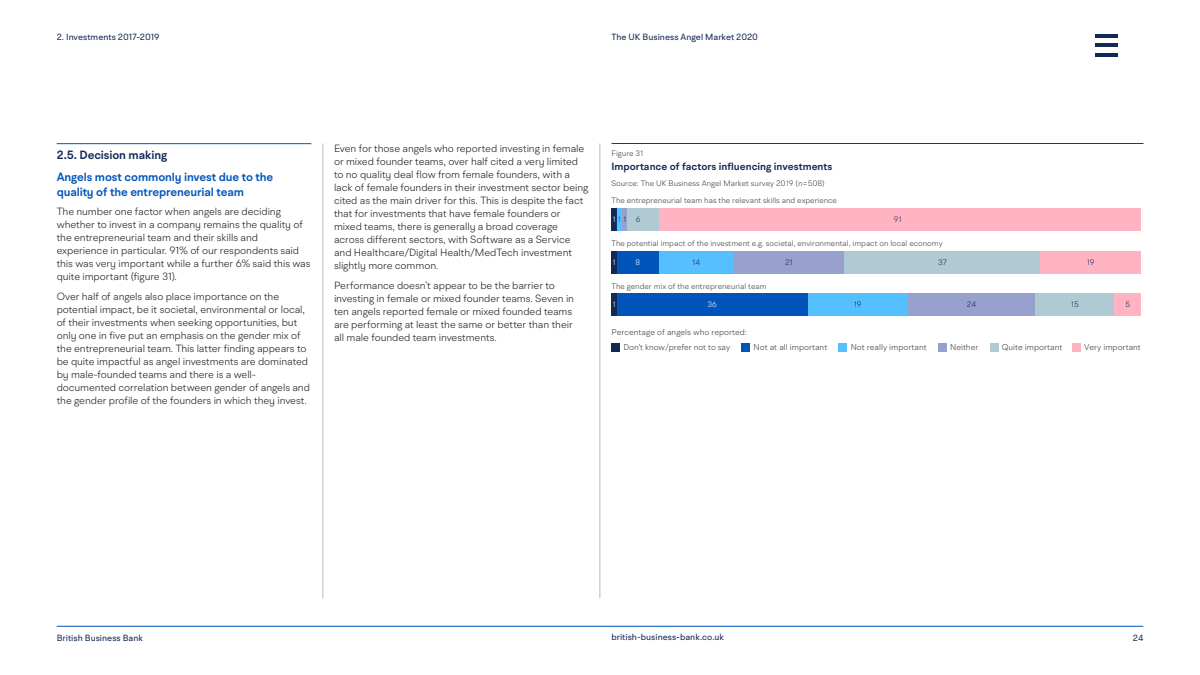
<style>
.page{position:relative;width:1200px;height:675px;background:#fff}
.page>*{position:absolute;margin:0;border:0;box-sizing:border-box;transform-origin:0 0}
.t1{font:600 12px/15px "BR Hendrix";letter-spacing:-.01em;color:#0054ba}
.t2{font:600 12px "BR Hendrix";letter-spacing:-.01em;color:#142855}
.t3{font:300 10.5px/13px "BR Hendrix";letter-spacing:-.01em;color:#1a1a1a}
.t4{font:600 10.5px "BR Hendrix";color:#142855}
.t5{font:9px "BR Hendrix";color:#142855}
.t6{font:300 8.5px/15px "BR Hendrix";color:#3c3c3b;text-align:center}
.t7{font:300 8px/17.3px "BR Hendrix";color:#3c3c3b}
.t8{font:300 8px "BR Hendrix";color:#142855}
.t9{font:300 8px "BR Hendrix";color:#fff}
.s1{color:#fff}
</style>
<div class="page">
<hr style="left:57px;top:626px;width:1086px;height:1px;background:#0054ba">
<hr style="left:323px;top:143px;width:1px;height:455px;background:#bbbbc7">
<hr style="left:600px;top:143px;width:1px;height:455px;background:#bbbbc7">
<div style="left:1072px;top:343px;width:9px;height:8px;background:#ffb3c3"></div>
<div style="left:990px;top:343px;width:8px;height:8px;background:#afcad2"></div>
<div style="left:938px;top:343px;width:9px;height:8px;background:#98a1cd"></div>
<div style="left:839px;top:343px;width:8px;height:8px;background:#55c0ff"></div>
<div style="left:612px;top:343px;width:8px;height:8px;background:#142855"></div>
<div style="left:742px;top:343px;width:8px;height:8px;background:#0054ba"></div>
<hr style="left:612px;top:143px;width:531px;height:1px;background:#142855">
<div style="left:622px;top:208px;width:5px;height:23px;background:#98a1cd"></div>
<div style="left:617px;top:208px;width:5px;height:23px;background:#55c0ff"></div>
<div style="left:612px;top:208px;width:5px;height:23px;background:#142855"></div>
<div style="left:627px;top:208px;width:32px;height:23px;background:#afcad2"></div>
<div style="left:659px;top:208px;width:482px;height:23px;background:#ffb3c3"></div>
<div style="left:659px;top:251px;width:74px;height:22px;background:#55c0ff"></div>
<div style="left:733px;top:251px;width:111px;height:22px;background:#98a1cd"></div>
<div style="left:844px;top:251px;width:196px;height:22px;background:#afcad2"></div>
<div style="left:1040px;top:251px;width:101px;height:22px;background:#ffb3c3"></div>
<div style="left:807px;top:294px;width:101px;height:22px;background:#55c0ff"></div>
<div style="left:908px;top:294px;width:127px;height:22px;background:#98a1cd"></div>
<div style="left:1035px;top:294px;width:79px;height:22px;background:#afcad2"></div>
<div style="left:1114px;top:294px;width:27px;height:22px;background:#ffb3c3"></div>
<hr style="left:57px;top:143px;width:254px;height:1px;background:#0054ba">
<hr style="left:1095px;top:53px;width:23px;height:4px;background:#142855">
<hr style="left:1095px;top:44px;width:23px;height:3px;background:#142855">
<hr style="left:1095px;top:34px;width:23px;height:3px;background:#142855">
<div style="left:617px;top:251px;width:42px;height:22px;background:#0054ba"></div>
<div style="left:612px;top:251px;width:5px;height:22px;background:#142855"></div>
<div style="left:617px;top:294px;width:190px;height:22px;background:#0054ba"></div>
<div style="left:612px;top:294px;width:5px;height:22px;background:#142855"></div>
<p class="t5" style="left:57px;top:31px;width:104px">2. Investments 2017-2019</p>
<p class="t5" style="left:611px;top:32px;width:148px">The UK Business Angel Market 2020</p>
<h4 class="t2" style="left:57px;top:147px;width:112px">2.5. Decision making</h4>
<p class="t1" style="left:57px;top:169px;width:218px">Angels most commonly invest due to the quality of the entrepreneurial team</p>
<p class="t3" style="left:57px;top:205px;width:255px">The number one factor when angels are deciding whether to invest in a company remains the quality of the entrepreneurial team and their skills and experience in particular. 91% of our respondents said this was very important while a further 6% said this was quite important (figure 31).</p>
<p class="t3" style="left:57px;top:290px;width:255px">Over half of angels also place importance on the potential impact, be it societal, environmental or local, of their investments when seeking opportunities, but only one in five put an emphasis on the gender mix of the entrepreneurial team. This latter finding appears to be quite impactful as angel investments are dominated by male-founded teams and there is a well&shy;documented correlation between gender of angels and the gender profile of the founders in which they invest.</p>
<p class="t3" style="left:334px;top:142px;width:256px">Even for those angels who reported investing in female or mixed founder teams, over half cited a very limited to no quality deal flow from female founders, with a lack of female founders in their investment sector being cited as the main driver for this. This is despite the fact that for investments that have female founders or mixed teams, there is generally a broad coverage across different sectors, with Software as a Service and Healthcare/Digital Health/MedTech investment slightly more common.</p>
<p class="t3" style="left:334px;top:279px;width:242px">Performance doesn’t appear to be the barrier to investing in female or mixed founder teams. Seven in ten angels reported female or mixed founded teams are performing at least the same or better than their all male founded team investments.</p>
<p class="t7" style="left:612px;top:145px;width:33px">Figure 31</p>
<h5 class="t4" style="left:612px;top:160px;width:222px">Importance of factors influencing investments</h5>
<p class="t7" style="left:612px;top:174px;width:227px">Source: The UK Business Angel Market survey 2019 (n=508)<br>The entrepreneurial team has the relevant skills and experience</p>
<p class="t8" style="left:613px;top:214px;width:30px"><span class="s1">1</span> 1 1 6</p>
<p class="t8" style="left:894px;top:214px;width:9px">91</p>
<p class="t7" style="left:612px;top:234px;width:333px">The potential impact of the investment e.g. societal, environmental, impact on local economy</p>
<p class="t9" style="left:636px;top:257px;width:6px">8</p>
<p class="t9" style="left:613px;top:257px;width:5px">1</p>
<p class="t8" style="left:692px;top:257px;width:9px">14</p>
<p class="t8" style="left:785px;top:257px;width:9px">21</p>
<p class="t8" style="left:938px;top:257px;width:10px">37</p>
<p class="t8" style="left:1087px;top:257px;width:9px">19</p>
<p class="t7" style="left:612px;top:277px;width:157px">The gender mix of the entrepreneurial team</p>
<p class="t9" style="left:613px;top:300px;width:5px">1</p>
<p class="t9" style="left:707px;top:300px;width:11px">36</p>
<p class="t8" style="left:854px;top:300px;width:9px">19</p>
<p class="t8" style="left:967px;top:300px;width:11px">24</p>
<p class="t8" style="left:1071px;top:300px;width:9px">15</p>
<p class="t8" style="left:1125px;top:300px;width:6px">5</p>
<p class="t6" style="left:612px;top:324px;width:137px">Percentage of angels who reported:<br>Don't know/prefer not to say</p>
<p class="t6" style="left:754px;top:339px;width:75px">Not at all important</p>
<p class="t6" style="left:851px;top:339px;width:78px">Not really important</p>
<p class="t6" style="left:950px;top:339px;width:30px">Neither</p>
<p class="t6" style="left:1002px;top:339px;width:62px">Quite important</p>
<p class="t6" style="left:1084px;top:339px;width:58px">Very important</p>
<p class="t5" style="left:57px;top:632px;width:88px">British Business Bank</p>
<p class="t5" style="left:611px;top:632px;width:114px">british-business-bank.co.uk</p>
<p class="t5" style="left:1133px;top:632px;width:12px">24</p>
</div>
